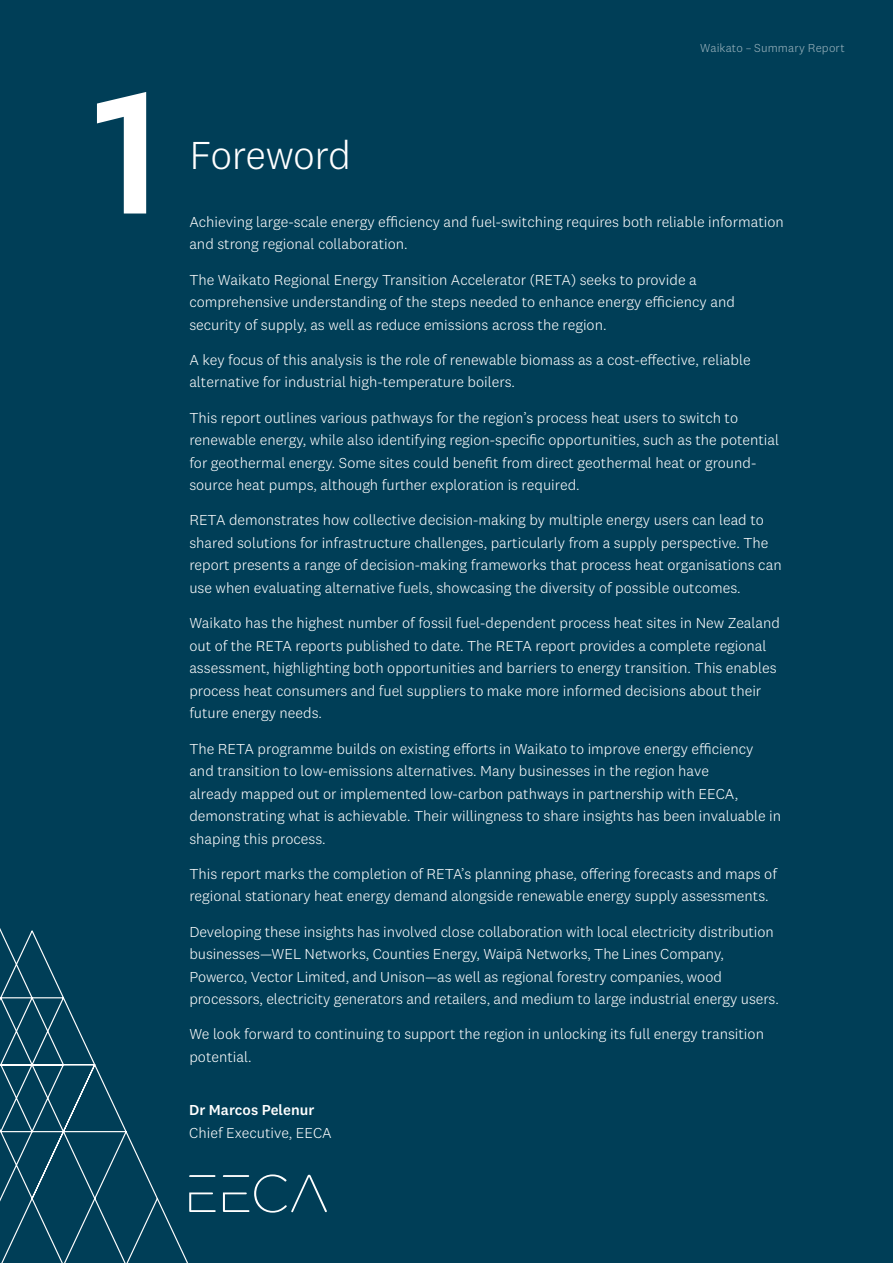
<style>
.page{position:relative;width:893px;height:1263px;background:#003e57}
.page>*{position:absolute;margin:0;border:0;box-sizing:border-box;transform-origin:0 0}
.t1{font:500 179.1px "National 2";color:#fff}
.t2{font:300 40.5px "National 2";letter-spacing:-.015em;color:#fff}
.t3{font:300 15px/22.5px "National 2";color:#fff}
.t4{font:500 15px "National 2";color:#fff}
.t5{font:300 12px "National 2";letter-spacing:.01em;color:#9cb4be}
</style>
<div class="page">
<div style="left:0;top:861px;width:190px;height:402px;background:#003e57"></div>
<svg style="left:223px;top:1174px;width:104px;height:39px;background:#1e556b"></svg>
<svg style="left:189px;top:1175px;width:26px;height:2px"></svg>
<svg style="left:189px;top:1192px;width:27px;height:20px"></svg>
<h1 class="t1" style="left:94px;top:43px;width:70px">1</h1>
<h2 class="t2" style="left:189px;top:132px;width:163px">Foreword</h2>
<p class="t5" style="left:700px;top:41px;width:146px">Waikato – Summary Report</p>
<p class="t3" style="left:189px;top:210px;width:596px">Achieving large-scale energy efficiency and fuel-switching requires both reliable information and strong regional collaboration.</p>
<p class="t3" style="left:189px;top:268px;width:547px">The Waikato Regional Energy Transition Accelerator (RETA) seeks to provide a comprehensive understanding of the steps needed to enhance energy efficiency and security of supply, as well as reduce emissions across the region.</p>
<p class="t3" style="left:189px;top:348px;width:563px">A key focus of this analysis is the role of renewable biomass as a cost-effective, reliable alternative for industrial high-temperature boilers.</p>
<p class="t3" style="left:189px;top:406px;width:591px">This report outlines various pathways for the region’s process heat users to switch to renewable energy, while also identifying region-specific opportunities, such as the potential for geothermal energy. Some sites could benefit from direct geothermal heat or ground&shy;source heat pumps, although further exploration is required.</p>
<p class="t3" style="left:189px;top:509px;width:594px">RETA demonstrates how collective decision-making by multiple energy users can lead to shared solutions for infrastructure challenges, particularly from a supply perspective. The report presents a range of decision-making frameworks that process heat organisations can use when evaluating alternative fuels, showcasing the diversity of possible outcomes.</p>
<p class="t3" style="left:189px;top:612px;width:592px">Waikato has the highest number of fossil fuel-dependent process heat sites in New Zealand out of the RETA reports published to date. The RETA report provides a complete regional assessment, highlighting both opportunities and barriers to energy transition. This enables process heat consumers and fuel suppliers to make more informed decisions about their future energy needs.</p>
<p class="t3" style="left:189px;top:737px;width:593px">The RETA programme builds on existing efforts in Waikato to improve energy efficiency and transition to low-emissions alternatives. Many businesses in the region have<br>already mapped out or implemented low-carbon pathways in partnership with EECA, demonstrating what is achievable. Their willingness to share insights has been invaluable in shaping this process.</p>
<p class="t3" style="left:189px;top:862px;width:589px">This report marks the completion of RETA’s planning phase, offering forecasts and maps of regional stationary heat energy demand alongside renewable energy supply assessments.</p>
<p class="t3" style="left:189px;top:920px;width:591px">Developing these insights has involved close collaboration with local electricity distribution businesses—WEL Networks, Counties Energy, Waipā Networks, The Lines Company, Powerco, Vector Limited, and Unison—as well as regional forestry companies, wood processors, electricity generators and retailers, and medium to large industrial energy users.</p>
<p class="t3" style="left:189px;top:1023px;width:576px">We look forward to continuing to support the region in unlocking its full energy transition potential.</p>
<p class="t4" style="left:189px;top:1101px;width:127px">Dr Marcos Pelenur</p>
<p class="t3" style="left:189px;top:1121px;width:144px">Chief Executive, EECA</p>
</div>
